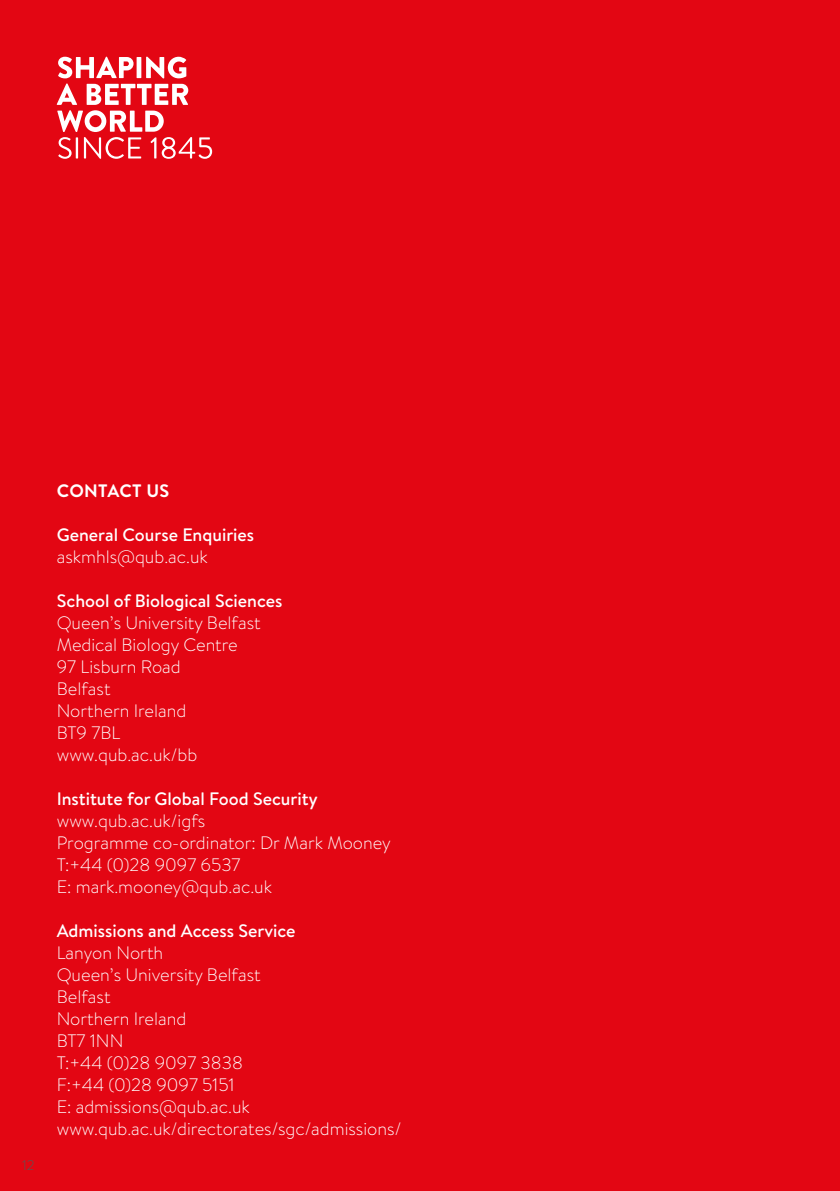
<style>
.page{position:relative;width:840px;height:1191px;background:#fff}
.page>*{position:absolute;margin:0;border:0;box-sizing:border-box;transform-origin:0 0}
.t1{font:300 18px/22px "Brandon Text";color:#fff}
.t2{font:500 18px "Brandon Text";color:#fff}
.t3{font:700 18px "Brandon Text";letter-spacing:.02em;color:#fff}
.t4{font:300 14px "Brandon Text";color:#575756}
</style>
<div class="page">
<div style="left:0;top:0;width:839px;height:1191px;background:#e30613"></div>
<svg style="left:57px;top:57px;width:155px;height:102px"></svg>
<p class="t4" style="left:22px;top:1155px;width:14px">12</p>
<p class="t3" style="left:57px;top:478px;width:114px">CONTACT US</p>
<p class="t2" style="left:57px;top:522px;width:199px">General Course Enquiries</p>
<p class="t1" style="left:57px;top:545px;width:153px">askmhls@qub.ac.uk</p>
<p class="t2" style="left:57px;top:588px;width:227px">School of Biological Sciences</p>
<p class="t1" style="left:57px;top:611px;width:205px">Queen’s University Belfast<br>Medical Biology Centre<br>97 Lisburn Road<br>Belfast<br>Northern Ireland<br>BT9 7BL www.qub.ac.uk/bb</p>
<p class="t2" style="left:57px;top:786px;width:262px">Institute for Global Food Security</p>
<p class="t1" style="left:57px;top:809px;width:335px">www.qub.ac.uk/igfs<br>Programme co-ordinator: Dr Mark Mooney<br>T:+44 (0)28 9097 6537<br>E: mark.mooney@qub.ac.uk</p>
<p class="t2" style="left:57px;top:918px;width:240px">Admissions and Access Service</p>
<p class="t1" style="left:57px;top:941px;width:346px">Lanyon North<br>Queen’s University Belfast<br>Belfast<br>Northern Ireland<br>BT7 1NN<br>T:+44 (0)28 9097 3838<br>F:+44 (0)28 9097 5151<br>E: admissions@qub.ac.uk www.qub.ac.uk/directorates/sgc/admissions/</p>
</div>
